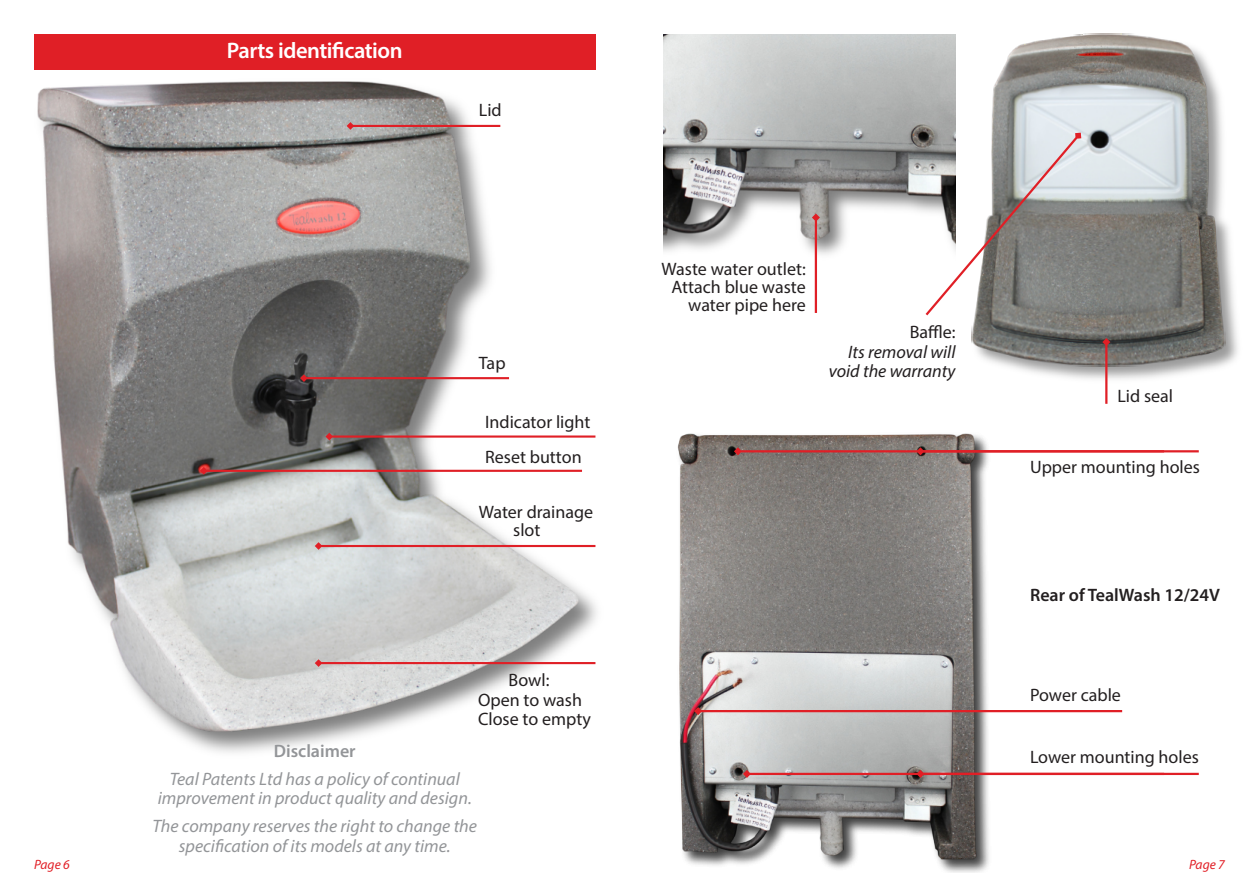
<style>
.page{position:relative;width:1259px;height:893px;background:#fff}
.page>*{position:absolute;margin:0;border:0;box-sizing:border-box;transform-origin:0 0}
.t1{font:600 22.5px "Myriad Pro";letter-spacing:-.02em;color:#fff}
.t2{font:18px/18px "Myriad Pro";color:#231f20}
.t3{font:italic 18px/19.5px "Myriad Pro";color:#939598;text-align:center}
.t4{font:italic 18px/19.5px "Myriad Pro";color:#231f20;text-align:right}
.t5{font:600 18px "Myriad Pro";color:#231f20}
.t6{font:600 18px "Myriad Pro";color:#939598}
.t7{font:italic 13.5px "Myriad Pro";color:#e11f26}
</style>
<div class="page">
<img style="left:1012px;top:33px;width:226px;height:346px">
<img style="left:971px;top:34px;width:254px;height:333px">
<img style="left:677px;top:433px;width:312px;height:439px">
<img style="left:37px;top:81px;width:541px;height:650px">
<div style="left:34px;top:34px;width:561px;height:36px;background:#e01f26"></div>
<img style="left:663px;top:34px;width:292px;height:221px">
<svg style="left:347px;top:122px;width:153px;height:8px"></svg>
<svg style="left:812px;top:214px;width:8px;height:99px"></svg>
<svg style="left:1102px;top:338px;width:8px;height:66px"></svg>
<svg style="left:925px;top:133px;width:156px;height:182px"></svg>
<svg style="left:300px;top:374px;width:209px;height:8px"></svg>
<svg style="left:325px;top:433px;width:270px;height:7px"></svg>
<svg style="left:200px;top:467px;width:382px;height:8px"></svg>
<svg style="left:315px;top:542px;width:280px;height:8px"></svg>
<svg style="left:315px;top:659px;width:280px;height:8px;background:#d8a3a5"></svg>
<svg style="left:743px;top:770px;width:455px;height:8px"></svg>
<svg style="left:734px;top:447px;width:464px;height:8px"></svg>
<svg style="left:694px;top:707px;width:428px;height:8px"></svg>
<p class="t1" style="left:227px;top:42px;width:177px">Parts identification</p>
<p class="t2" style="left:479px;top:103px;width:24px">Lid</p>
<p class="t2" style="left:479px;top:355px;width:28px">Tap</p>
<p class="t2" style="left:485px;top:406px;width:107px;line-height:35px">Indicator light<br>Reset button</p>
<p class="t2" style="left:513px;top:505px;width:82px;text-indent:-34px">Water drainage slot</p>
<p class="t2" style="left:478px;top:672px;width:114px;line-height:19.5px;text-indent:31px">Bowl:<br>Open to wash<br>Close to empty</p>
<p class="t6" style="left:274px;top:743px;width:83px">Disclaimer</p>
<p class="t3" style="left:158px;top:770px;width:316px">Teal Patents Ltd has a policy of continual improvement in product quality and design.</p>
<p class="t3" style="left:152px;top:818px;width:326px">The company reserves the right to change the specification of its models at any time.</p>
<p class="t2" style="left:661px;top:261px;width:146px;text-align:right">Waste water outlet:<br>Attach blue waste water pipe here</p>
<p class="t2" style="left:909px;top:325px;width:47px">Baffle:</p>
<p class="t4" style="left:828px;top:343px;width:128px">Its removal will void the warranty</p>
<p class="t2" style="left:1117px;top:388px;width:57px">Lid seal</p>
<p class="t2" style="left:1030px;top:460px;width:171px">Upper mounting holes</p>
<p class="t5" style="left:1030px;top:587px;width:191px">Rear of TealWash 12/24V</p>
<p class="t2" style="left:1030px;top:687px;width:92px">Power cable</p>
<p class="t2" style="left:1030px;top:750px;width:170px">Lower mounting holes</p>
<p class="t7" style="left:34px;top:858px;width:37px">Page 6</p>
<p class="t7" style="left:1189px;top:858px;width:37px">Page 7</p>
</div>
